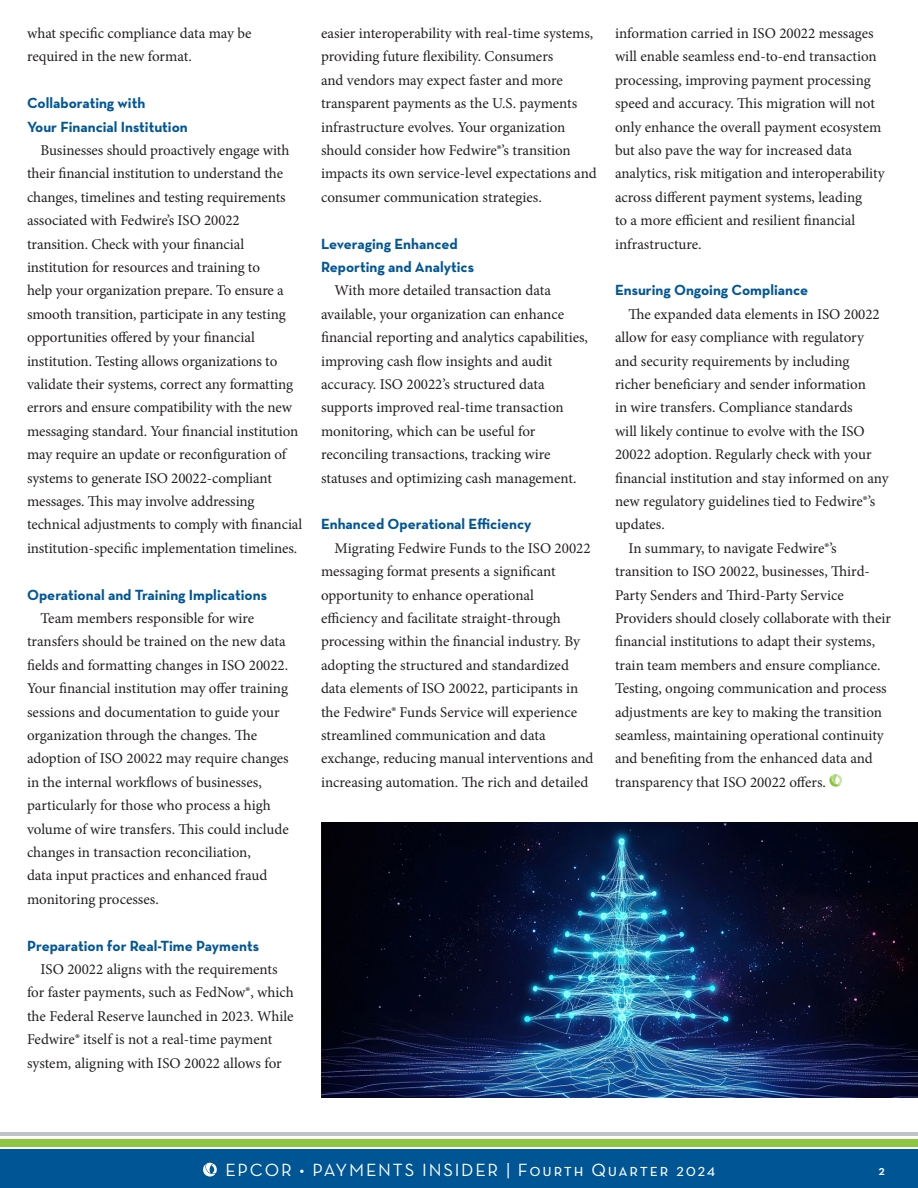
<style>
.page{position:relative;width:918px;height:1188px;background:#fff}
.page>*{position:absolute;margin:0;border:0;box-sizing:border-box;transform-origin:0 0}
.t1{font:18px "Neutraface Text";letter-spacing:.1em;color:#fff}
.body{font:15px/23.4px "Minion Pro";letter-spacing:-.005em;color:#231f20}
.h2_sub-head{font:700 15px/23.4px "Neutraface Text";color:#005695}
.t2{font:600 13.5px "Neutraface Text";color:#fff}
</style>
<div class="page">
<div style="left:0;top:1149px;width:918px;height:39px;background:#005695"></div>
<hr style="left:0;top:1133px;width:918px;height:3px;background:#bfc3c7">
<div style="left:0;top:1139px;width:918px;height:7px;background:#8dc63f"></div>
<svg style="left:203px;top:1163px;width:14px;height:14px"></svg>
<svg style="left:829px;top:774px;width:13px;height:13px"></svg>
<img style="left:321px;top:823px;width:597px;height:274px">
<p class="body" style="left:27px;top:21px;width:226px">what specific compliance data may be required in the new format.</p>
<h2 class="h2_sub-head" style="left:27px;top:91px;width:162px">Collaborating with<br>Your Financial Institution</h2>
<p class="body" style="left:27px;top:138px;width:277px;text-indent:14px">Businesses should proactively engage with their financial institution to understand the changes, timelines and testing requirements associated with Fedwire’s ISO 20022 transition. Check with your financial institution for resources and training to<br>help your organization prepare. To ensure a smooth transition, participate in any testing opportunities offered by your financial institution. Testing allows organizations to validate their systems, correct any formatting errors and ensure compatibility with the new messaging standard. Your financial institution may require an update or reconfiguration of systems to generate ISO 20022-compliant messages. This may involve addressing technical adjustments to comply with financial institution-specific implementation timelines.</p>
<h2 class="h2_sub-head" style="left:27px;top:583px;width:242px">Operational and Training Implications</h2>
<p class="body" style="left:27px;top:606px;width:263px;text-indent:14px">Team members responsible for wire transfers should be trained on the new data fields and formatting changes in ISO 20022.<br>Your financial institution may offer training sessions and documentation to guide your organization through the changes. The adoption of ISO 20022 may require changes in the internal workflows of businesses, particularly for those who process a high volume of wire transfers. This could include changes in transaction reconciliation,<br>data input practices and enhanced fraud monitoring processes.</p>
<h2 class="h2_sub-head" style="left:27px;top:934px;width:234px">Preparation for Real-Time Payments</h2>
<p class="body" style="left:27px;top:957px;width:268px;text-indent:14px">ISO 20022 aligns with the requirements for faster payments, such as FedNow®, which the Federal Reserve launched in 2023. While Fedwire® itself is not a real-time payment system, aligning with ISO 20022 allows for</p>
<p class="body" style="left:321px;top:21px;width:277px">easier interoperability with real-time systems, providing future flexibility. Consumers<br>and vendors may expect faster and more transparent payments as the U.S. payments infrastructure evolves. Your organization should consider how Fedwire®’s transition impacts its own service-level expectations and consumer communication strategies.</p>
<h2 class="h2_sub-head" style="left:321px;top:232px;width:155px">Leveraging Enhanced<br>Reporting and Analytics</h2>
<p class="body" style="left:321px;top:279px;width:269px;text-indent:14px">With more detailed transaction data available, your organization can enhance financial reporting and analytics capabilities, improving cash flow insights and audit accuracy. ISO 20022’s structured data supports improved real-time transaction monitoring, which can be useful for reconciling transactions, tracking wire statuses and optimizing cash management.</p>
<h2 class="h2_sub-head" style="left:321px;top:512px;width:212px">Enhanced Operational Efficiency</h2>
<p class="body" style="left:321px;top:536px;width:274px;text-indent:14px">Migrating Fedwire Funds to the ISO 20022 messaging format presents a significant opportunity to enhance operational efficiency and facilitate straight-through processing within the financial industry. By adopting the structured and standardized data elements of ISO 20022, participants in the Fedwire® Funds Service will experience streamlined communication and data exchange, reducing manual interventions and increasing automation. The rich and detailed</p>
<p class="body" style="left:615px;top:21px;width:271px">information carried in ISO 20022 messages will enable seamless end-to-end transaction processing, improving payment processing speed and accuracy. This migration will not only enhance the overall payment ecosystem but also pave the way for increased data analytics, risk mitigation and interoperability across different payment systems, leading<br>to a more efficient and resilient financial infrastructure.</p>
<h2 class="h2_sub-head" style="left:615px;top:278px;width:195px">Ensuring Ongoing Compliance</h2>
<p class="body" style="left:615px;top:302px;width:275px;text-indent:14px">The expanded data elements in ISO 20022 allow for easy compliance with regulatory and security requirements by including richer beneficiary and sender information<br>in wire transfers. Compliance standards<br>will likely continue to evolve with the ISO 20022 adoption. Regularly check with your financial institution and stay informed on any new regulatory guidelines tied to Fedwire®’s updates.</p>
<p class="body" style="left:615px;top:536px;width:277px;text-indent:14px">In summary, to navigate Fedwire®’s transition to ISO 20022, businesses, Third-Party Senders and Third-Party Service Providers should closely collaborate with their financial institutions to adapt their systems, train team members and ensure compliance.<br>Testing, ongoing communication and process adjustments are key to making the transition seamless, maintaining operational continuity and benefiting from the enhanced data and transparency that ISO 20022 offers.</p>
<p class="t1" style="left:225px;top:1158px;width:492px">EPCOR • PAYMENTS INSIDER | Fourth Quarter 2024</p>
<p class="t2" style="left:878px;top:1161px;width:8px">2</p>
</div>
